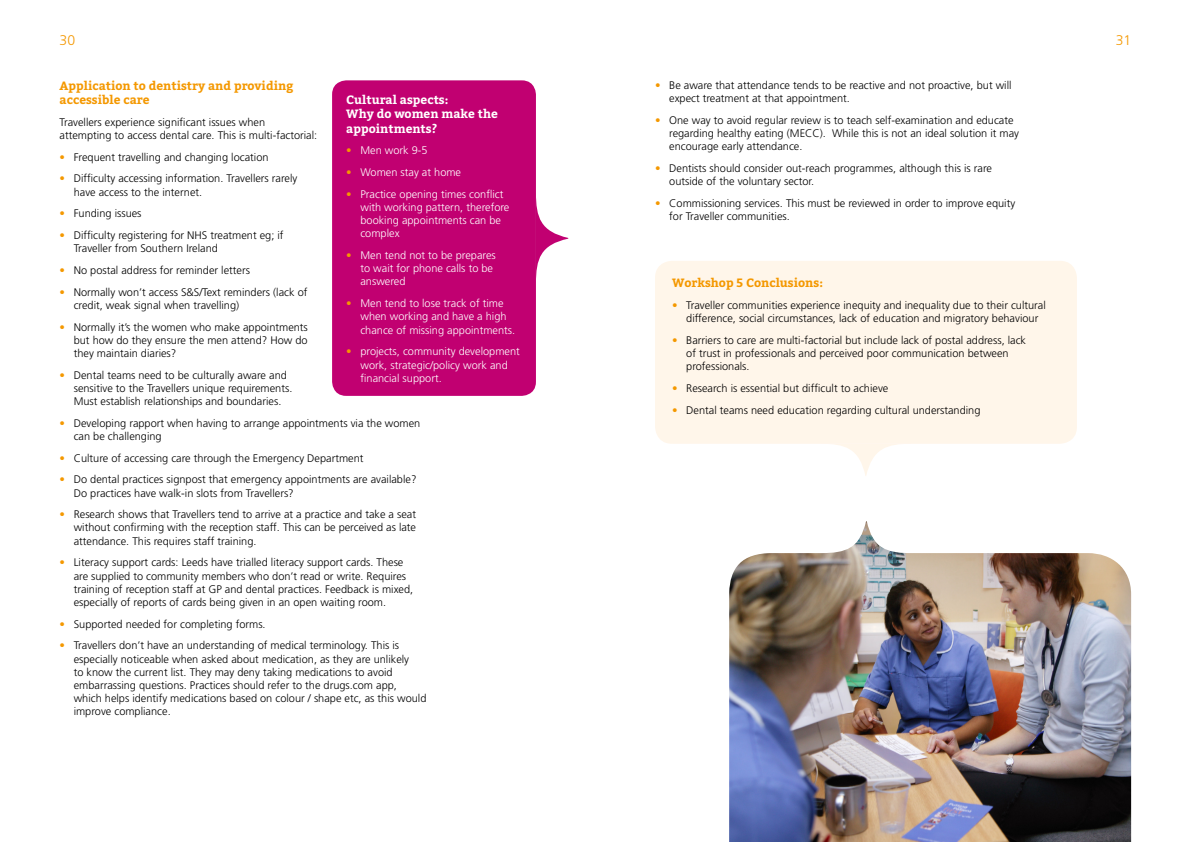
<style>
.page{position:relative;width:1191px;height:842px;background:#fff}
.page>*{position:absolute;margin:0;border:0;box-sizing:border-box;transform-origin:0 0}
.t1{font:300 14px "Frutiger";color:#f49800}
.t2{font:700 12px/14.4px "Bitter";color:#f49800}
.t3{font:700 12px/14.4px "Bitter";color:#fff}
.t4{font:300 11px/13.2px "Frutiger";color:#000}
.t5{font:300 11px/13.2px "Frutiger";color:#fff}
.s1{color:#f49800}
</style>
<div class="page">
<div style="left:332px;top:80px;width:204px;height:316px;background:#c10071;border-radius:14px"></div>
<svg style="left:536px;top:198px;width:32px;height:80px"></svg>
<div style="left:655px;top:261px;width:422px;height:183px;background:#fff6ea;border-radius:17px"></div>
<img style="left:729px;top:521px;width:402px;height:321px">
<svg style="left:834px;top:444px;width:64px;height:32px"></svg>
<p class="t1" style="left:60px;top:32px;width:17px">30</p>
<p class="t1" style="left:1115px;top:32px;width:17px">31</p>
<p class="t2" style="left:60px;top:78px;width:235px">Application to dentistry and providing accessible care</p>
<p class="t4" style="left:60px;top:115px;width:259px">Travellers experience significant issues when attempting to access dental care. This is multi-factorial:</p>
<p class="t4" style="left:60px;top:150px;width:210px"><span class="s1">•</span> Frequent travelling and changing location</p>
<p class="t4" style="left:74px;top:172px;width:225px;text-indent:-14px"><span class="s1">•</span> Difficulty accessing information. Travellers rarely have access to the internet.</p>
<p class="t4" style="left:60px;top:207px;width:84px"><span class="s1">•</span> Funding issues</p>
<p class="t4" style="left:74px;top:229px;width:211px;text-indent:-14px"><span class="s1">•</span> Difficulty registering for NHS treatment eg; if<br>Traveller from Southern Ireland</p>
<p class="t4" style="left:60px;top:263px;width:192px"><span class="s1">•</span> No postal address for reminder letters</p>
<p class="t4" style="left:74px;top:285px;width:235px;text-indent:-14px"><span class="s1">•</span> Normally won’t access S&amp;S/Text reminders (lack of credit, weak signal when travelling)</p>
<p class="t4" style="left:74px;top:320px;width:236px;text-align:justify;text-indent:-14px"><span class="s1">•</span> Normally it’s the women who make appointments but how do they ensure the men attend? How do they maintain diaries?</p>
<p class="t4" style="left:74px;top:368px;width:220px;text-indent:-14px"><span class="s1">•</span> Dental teams need to be culturally aware and sensitive to the Travellers unique requirements.<br>Must establish relationships and boundaries.</p>
<p class="t4" style="left:74px;top:416px;width:348px;text-indent:-14px"><span class="s1">•</span> Developing rapport when having to arrange appointments via the women can be challenging</p>
<p class="t4" style="left:60px;top:451px;width:305px"><span class="s1">•</span> Culture of accessing care through the Emergency Department</p>
<p class="t4" style="left:74px;top:473px;width:344px;text-indent:-14px"><span class="s1">•</span> Do dental practices signpost that emergency appointments are available?<br>Do practices have walk-in slots from Travellers?</p>
<p class="t4" style="left:74px;top:508px;width:344px;text-align:justify;text-indent:-14px"><span class="s1">•</span> Research shows that Travellers tend to arrive at a practice and take a seat without confirming with the reception staff. This can be perceived as late attendance. This requires staff training.</p>
<p class="t4" style="left:74px;top:556px;width:341px;text-indent:-14px"><span class="s1">•</span> Literacy support cards: Leeds have trialled literacy support cards. These are supplied to community members who don’t read or write. Requires training of reception staff at GP and dental practices. Feedback is mixed, especially of reports of cards being given in an open waiting room.</p>
<p class="t4" style="left:60px;top:617px;width:208px"><span class="s1">•</span> Supported needed for completing forms.</p>
<p class="t4" style="left:74px;top:639px;width:354px;text-indent:-14px"><span class="s1">•</span> Travellers don’t have an understanding of medical terminology. This is especially noticeable when asked about medication, as they are unlikely<br>to know the current list. They may deny taking medications to avoid embarrassing questions. Practices should refer to the drugs.com app, which helps identify medications based on colour / shape etc, as this would improve compliance.</p>
<p class="t3" style="left:346px;top:92px;width:153px">Cultural aspects:<br>Why do women make the appointments?</p>
<p class="t5" style="left:346px;top:144px;width:83px"><span class="s1">•</span> Men work 9-5</p>
<p class="t5" style="left:346px;top:166px;width:116px"><span class="s1">•</span> Women stay at home</p>
<p class="t5" style="left:360px;top:187px;width:150px;text-indent:-14px"><span class="s1">•</span> Practice opening times conflict with working pattern, therefore booking appointments can be complex</p>
<p class="t5" style="left:360px;top:249px;width:137px;text-indent:-14px"><span class="s1">•</span> Men tend not to be prepares to wait for phone calls to be answered</p>
<p class="t5" style="left:360px;top:297px;width:156px;text-indent:-14px"><span class="s1">•</span> Men tend to lose track of time when working and have a high chance of missing appointments.</p>
<p class="t5" style="left:360px;top:345px;width:161px;text-indent:-14px"><span class="s1">•</span> projects, community development work, strategic/policy work and financial support.</p>
<p class="t4" style="left:669px;top:79px;width:344px;text-indent:-14px"><span class="s1">•</span> Be aware that attendance tends to be reactive and not proactive, but will expect treatment at that appointment.</p>
<p class="t4" style="left:669px;top:113px;width:351px;text-indent:-14px"><span class="s1">•</span> One way to avoid regular review is to teach self-examination and educate regarding healthy eating (MECC). While this is not an ideal solution it may encourage early attendance.</p>
<p class="t4" style="left:669px;top:162px;width:324px;text-indent:-14px"><span class="s1">•</span> Dentists should consider out-reach programmes, although this is rare outside of the voluntary sector.</p>
<p class="t4" style="left:669px;top:196px;width:347px;text-indent:-14px"><span class="s1">•</span> Commissioning services. This must be reviewed in order to improve equity for Traveller communities.</p>
<p class="t2" style="left:672px;top:275px;width:152px">Workshop 5 Conclusions:</p>
<p class="t4" style="left:686px;top:298px;width:361px;text-indent:-14px"><span class="s1">•</span> Traveller communities experience inequity and inequality due to their cultural difference, social circumstances, lack of education and migratory behaviour</p>
<p class="t4" style="left:686px;top:333px;width:341px;text-indent:-14px"><span class="s1">•</span> Barriers to care are multi-factorial but include lack of postal address, lack of trust in professionals and perceived poor communication between professionals.</p>
<p class="t4" style="left:672px;top:381px;width:218px"><span class="s1">•</span> Research is essential but difficult to achieve</p>
<p class="t4" style="left:672px;top:403px;width:310px"><span class="s1">•</span> Dental teams need education regarding cultural understanding</p>
</div>
